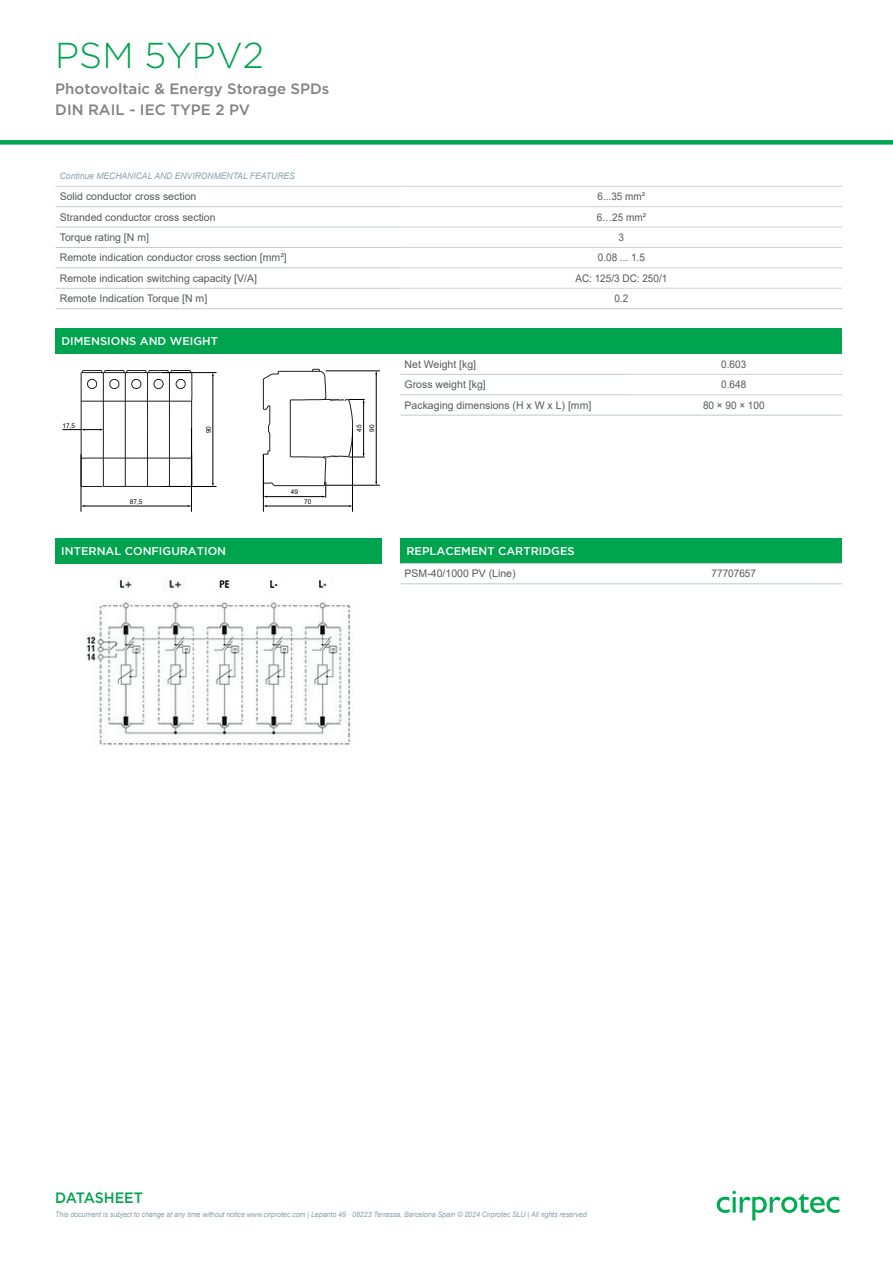
<style>
.page{position:relative;width:893px;height:1263px;background:#fff}
.page>*{position:absolute;margin:0;border:0;box-sizing:border-box;transform-origin:0 0}
.t1{font:300 36px "Gotham";color:#00a34e}
.t2{font:500 15px/21.3px "Gotham";color:#808285}
.t3{font:500 15px "Gotham";letter-spacing:-.005em;color:#00a34e;scale:.95 1}
.t4{font:500 11.25px "Gotham";color:#fff}
.t5{font:10.5px "Arial";color:#57585a}
.t6{font:10.5px "Arial";color:#57585a;scale:.95 1}
.t7{font:italic 9px "Arial";color:#8ba2aa;scale:.95 1}
.t8{font:italic 7.5px "Arial";letter-spacing:-.01em;color:#8ba2aa;scale:.95 1}
.t9{font:6.45px "Arial";color:#000001}
</style>
<div class="page">
<hr style="left:56px;top:206px;width:345px;height:1px;background:#c0cace">
<hr style="left:56px;top:227px;width:345px;height:1px;background:#c0cace">
<hr style="left:401px;top:206px;width:441px;height:1px;background:#d1d2d4">
<hr style="left:56px;top:247px;width:345px;height:1px;background:#c0cace">
<hr style="left:401px;top:227px;width:441px;height:1px;background:#d1d2d4">
<hr style="left:56px;top:267px;width:345px;height:1px;background:#c0cace">
<hr style="left:401px;top:247px;width:441px;height:1px;background:#d1d2d4">
<hr style="left:56px;top:288px;width:345px;height:1px;background:#c0cace">
<hr style="left:401px;top:267px;width:441px;height:1px;background:#d1d2d4">
<hr style="left:56px;top:308px;width:345px;height:1px;background:#c0cace">
<hr style="left:401px;top:288px;width:441px;height:1px;background:#d1d2d4">
<hr style="left:401px;top:308px;width:441px;height:1px;background:#c0cace">
<hr style="left:56px;top:186px;width:345px;height:1px;background:#d1d2d4">
<hr style="left:401px;top:186px;width:441px;height:1px;background:#d1d2d4">
<hr style="left:326px;top:371px;width:54px;height:1px;background:#000001">
<hr style="left:326px;top:485px;width:54px;height:1px;background:#000001">
<hr style="left:376px;top:374px;width:1px;height:108px;background:#000001">
<svg style="left:62px;top:369px;width:303px;height:143px"></svg>
<hr style="left:400px;top:374px;width:225px;height:1px;background:#c0cace">
<hr style="left:400px;top:394px;width:225px;height:1px;background:#c0cace">
<hr style="left:625px;top:374px;width:217px;height:1px;background:#d1d2d4">
<hr style="left:400px;top:415px;width:225px;height:1px;background:#c0cace">
<hr style="left:625px;top:394px;width:217px;height:1px;background:#d1d2d4">
<hr style="left:625px;top:415px;width:217px;height:1px;background:#c0cace">
<div style="left:55px;top:328px;width:787px;height:26px;background:#00a34e"></div>
<img style="left:85px;top:577px;width:266px;height:169px">
<img style="left:218px;top:577px;width:61px;height:15px">
<div style="left:55px;top:538px;width:327px;height:26px;background:#00a34e"></div>
<div style="left:400px;top:538px;width:442px;height:25px;background:#00a34e"></div>
<hr style="left:400px;top:583px;width:225px;height:1px;background:#c0cace">
<hr style="left:625px;top:583px;width:217px;height:1px;background:#c0cace">
<hr style="left:400px;top:563px;width:225px;height:1px;background:#d1d2d4">
<hr style="left:625px;top:563px;width:217px;height:1px;background:#d1d2d4">
<div style="left:0;top:140px;width:893px;height:5px;background:#00a34e"></div>
<svg style="left:717px;top:1191px;width:122px;height:29px"></svg>
<h1 class="t1" style="left:55px;top:33px;width:210px">PSM 5YPV2</h1>
<h2 class="t2" style="left:55px;top:77px;width:276px">Photovoltaic &amp; Energy Storage SPDs<br>DIN RAIL - IEC TYPE 2 PV</h2>
<p class="t7" style="left:60px;top:170px;width:249px">Continue MECHANICAL AND ENVIRONMENTAL FEATURES</p>
<p class="t5" style="left:60px;top:189px;width:138px">Solid conductor cross section</p>
<p class="t6" style="left:597px;top:189px;width:52px">6...35 mm²</p>
<p class="t5" style="left:60px;top:210px;width:157px">Stranded conductor cross section</p>
<p class="t6" style="left:597px;top:210px;width:53px">6…25 mm²</p>
<p class="t5" style="left:60px;top:230px;width:91px">Torque rating [N m]</p>
<p class="t6" style="left:619px;top:230px;width:7px">3</p>
<p class="t5" style="left:60px;top:251px;width:228px">Remote indication conductor cross section [mm²]</p>
<p class="t6" style="left:598px;top:251px;width:51px">0.08 ... 1.5</p>
<p class="t5" style="left:60px;top:271px;width:199px">Remote indication switching capacity [V/A]</p>
<p class="t6" style="left:575px;top:271px;width:98px">AC: 125/3 DC: 250/1</p>
<p class="t5" style="left:60px;top:291px;width:149px">Remote Indication Torque [N m]</p>
<p class="t6" style="left:614px;top:291px;width:16px">0.2</p>
<p class="t4" style="left:61px;top:335px;width:158px">DIMENSIONS AND WEIGHT</p>
<p class="t9" style="left:62px;top:421px;width:14px">17,5</p>
<p class="t9" style="left:355px;top:432px;width:9px;rotate:-90deg">45</p>
<p class="t9" style="left:204px;top:433px;width:9px;rotate:-90deg">90</p>
<p class="t9" style="left:367px;top:432px;width:9px;rotate:-90deg">90</p>
<p class="t9" style="left:291px;top:488px;width:9px">49</p>
<p class="t9" style="left:130px;top:497px;width:14px">87,5</p>
<p class="t9" style="left:304px;top:497px;width:9px">70</p>
<p class="t5" style="left:405px;top:357px;width:73px">Net Weight [kg]</p>
<p class="t6" style="left:721px;top:357px;width:28px">0.603</p>
<p class="t5" style="left:405px;top:377px;width:83px">Gross weight [kg]</p>
<p class="t6" style="left:721px;top:377px;width:28px">0.648</p>
<p class="t5" style="left:405px;top:398px;width:188px">Packaging dimensions (H x W x L) [mm]</p>
<p class="t6" style="left:703px;top:398px;width:66px">80 × 90 × 100</p>
<p class="t4" style="left:61px;top:545px;width:166px">INTERNAL CONFIGURATION</p>
<p class="t4" style="left:406px;top:544px;width:170px">REPLACEMENT CARTRIDGES</p>
<p class="t5" style="left:405px;top:566px;width:112px">PSM-40/1000 PV (Line)</p>
<p class="t6" style="left:712px;top:566px;width:48px">77707657</p>
<h2 class="t3" style="left:55px;top:1187px;width:94px">DATASHEET</h2>
<p class="t8" style="left:55px;top:1210px;width:561px">This document is subject to change at any time without notice www.cirprotec.com | Lepanto 49 · 08223 Terrassa, Barcelona Spain © 2024 Cirprotec SLU | All rights reserved</p>
</div>
